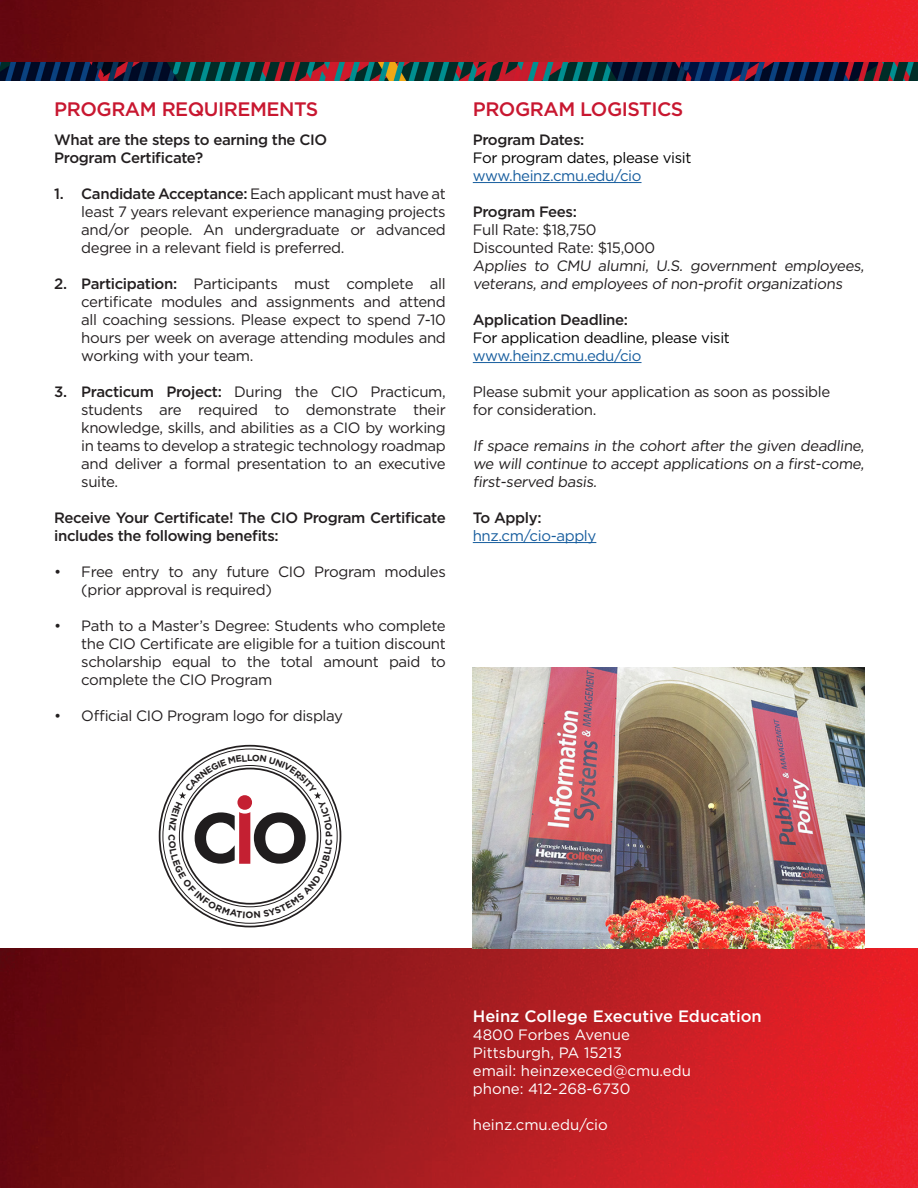
<style>
.page{position:relative;width:918px;height:1188px;background:#fff}
.page>*{position:absolute;margin:0;border:0;box-sizing:border-box;transform-origin:0 0}
.t1{font:500 19.5px "Gotham";letter-spacing:-.025em;color:#c81730}
.t2{font:500 16.5px "Gotham";color:#fff}
.t3{font:15px/18px "Gotham";letter-spacing:-.025em;color:#231f20;text-align:justify}
.t4{font:500 15px/18px "Gotham";letter-spacing:-.025em;color:#231f20}
.t5{font:15px "Gotham";color:#fff}
.t6{font:15px "Gotham";letter-spacing:-.025em;color:#000}
.t7{font:15px "Gotham";letter-spacing:-.025em;color:#175d9e}
.t8{font:700 9.3px "Gotham";color:#231f20}
.t9{font:700 9.15px "Gotham";color:#231f20}
.s1{font-weight:500}
</style>
<div class="page">
<img style="left:0;top:948px;width:918px;height:240px">
<img style="left:0;top:0;width:918px;height:80px">
<hr style="left:473px;top:182px;width:169px;height:1px;background:#175d9e">
<hr style="left:473px;top:362px;width:169px;height:1px;background:#175d9e">
<hr style="left:473px;top:542px;width:123px;height:1px;background:#175d9e">
<img style="left:473px;top:668px;width:391px;height:280px">
<svg style="left:169px;top:754px;width:164px;height:164px"></svg>
<p class="t1" style="left:54px;top:97px;width:266px">PROGRAM REQUIREMENTS</p>
<p class="t4" style="left:54px;top:131px;width:274px">What are the steps to earning the CIO</p>
<p class="t4" style="left:54px;top:149px;width:150px">Program Certificate?</p>
<p class="t3" style="left:81px;top:184px;width:366px;text-indent:-27px"><span class="s1">1. Candidate Acceptance:</span> Each applicant must have at least 7 years relevant experience managing projects and/or people. An undergraduate or advanced degree in a relevant field is preferred.</p>
<p class="t3" style="left:81px;top:274px;width:366px;text-indent:-27px"><span class="s1">2. Participation:</span> Participants must complete all certificate modules and assignments and attend all coaching sessions. Please expect to spend 7-10 hours per week on average attending modules and working with your team.</p>
<p class="t3" style="left:81px;top:382px;width:366px;text-indent:-27px"><span class="s1">3. Practicum Project:</span> During the CIO Practicum, students are required to demonstrate their knowledge, skills, and abilities as a CIO by working in teams to develop a strategic technology roadmap and deliver a formal presentation to an executive suite.</p>
<p class="t4" style="left:54px;top:509px;width:393px">Receive Your Certificate! The CIO Program Certificate includes the following benefits:</p>
<p class="t3" style="left:81px;top:562px;width:366px;text-indent:-27px">• Free entry to any future CIO Program modules (prior approval is required)</p>
<p class="t3" style="left:81px;top:616px;width:366px;text-indent:-27px">• Path to a Master’s Degree: Students who complete the CIO Certificate are eligible for a tuition discount scholarship equal to the total amount paid to complete the CIO Program</p>
<p class="t3" style="left:54px;top:706px;width:290px">• Official CIO Program logo for display</p>
<p class="t9" style="left:247px;top:752px;width:7px">L</p>
<p class="t1" style="left:473px;top:97px;width:212px">PROGRAM LOGISTICS</p>
<p class="t4" style="left:473px;top:131px;width:113px">Program Dates:</p>
<p class="t6" style="left:473px;top:148px;width:220px">For program dates, please visit</p>
<p class="t7" style="left:473px;top:166px;width:170px">www.heinz.cmu.edu/cio</p>
<p class="t4" style="left:473px;top:203px;width:106px">Program Fees:</p>
<p class="t3" style="left:473px;top:220px;width:125px">Full Rate: $18,750</p>
<p class="t3" style="left:473px;top:238px;width:184px">Discounted Rate: $15,000</p>
<p class="t3" style="left:473px;top:256px;width:395px">Applies to CMU alumni, U.S. government employees, veterans, and employees of non-profit organizations</p>
<p class="t4" style="left:473px;top:311px;width:157px">Application Deadline:</p>
<p class="t6" style="left:473px;top:328px;width:259px">For application deadline, please visit</p>
<p class="t7" style="left:473px;top:346px;width:170px">www.heinz.cmu.edu/cio</p>
<p class="t3" style="left:473px;top:382px;width:359px">Please submit your application as soon as possible</p>
<p class="t3" style="left:473px;top:400px;width:125px">for consideration.</p>
<p class="t3" style="left:473px;top:436px;width:395px">If space remains in the cohort after the given deadline, we will continue to accept applications on a first-come, first-served basis.</p>
<p class="t4" style="left:473px;top:509px;width:70px">To Apply:</p>
<p class="t7" style="left:473px;top:526px;width:125px">hnz.cm/cio-apply</p>
<p class="t8" style="left:178px;top:834px;width:8px;rotate:90deg">C</p>
<p class="t2" style="left:473px;top:1005px;width:291px">Heinz College Executive Education</p>
<p class="t5" style="left:473px;top:1025px;width:159px">4800 Forbes Avenue</p>
<p class="t5" style="left:473px;top:1043px;width:151px">Pittsburgh, PA 15213</p>
<p class="t5" style="left:473px;top:1061px;width:220px">email: heinzexeced@cmu.edu</p>
<p class="t5" style="left:473px;top:1079px;width:159px">phone: 412-268-6730</p>
<p class="t5" style="left:473px;top:1115px;width:137px">heinz.cmu.edu/cio</p>
</div>
